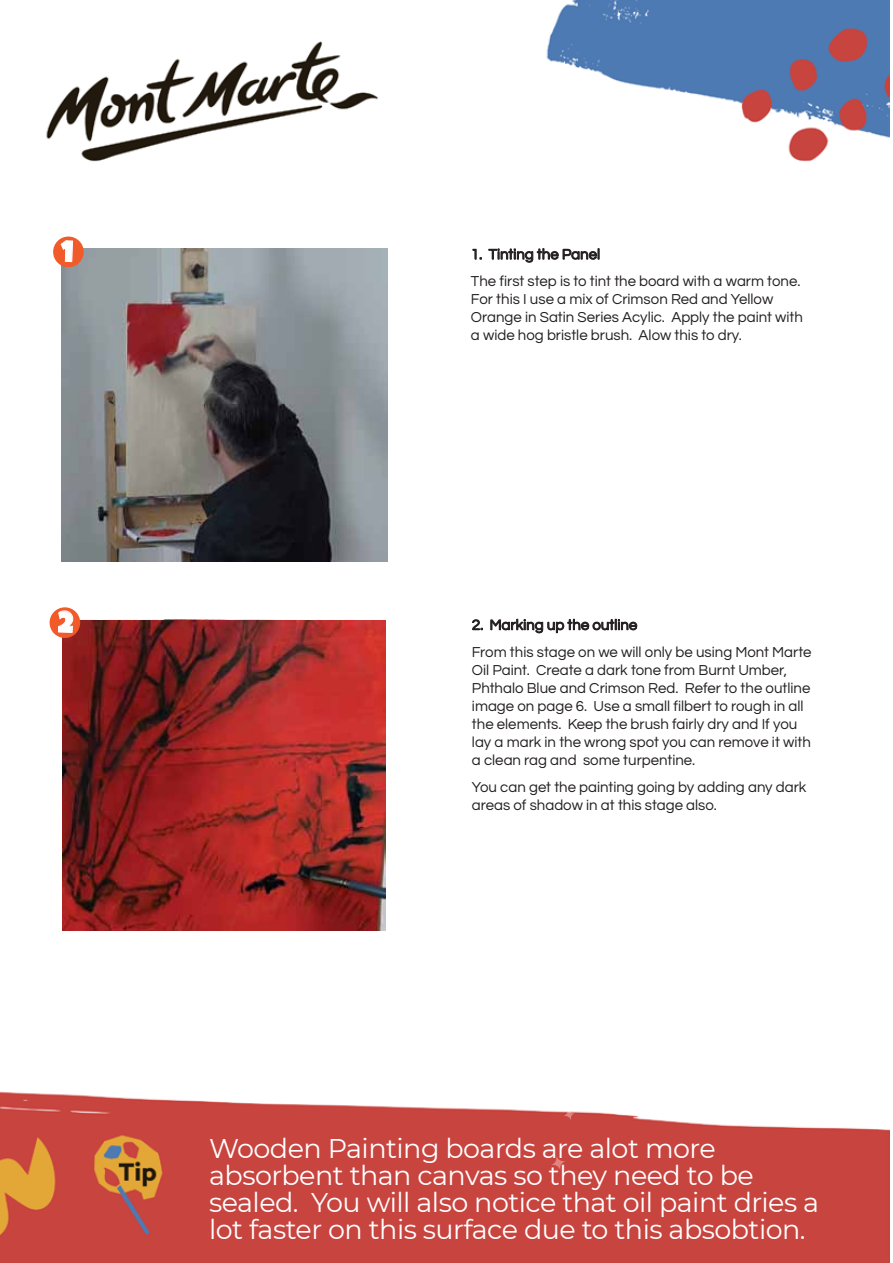
<style>
.page{position:relative;width:893px;height:1263px;background:#fff}
.page>*{position:absolute;margin:0;border:0;box-sizing:border-box;transform-origin:0 0}
.t1{font:29.7px "Luckiest Guy";color:#fff}
.t2{font:27px/27px "Montserrat";letter-spacing:-.02em;color:#fff}
.t3{font:15px/18px "Questrial";color:#231f20}
</style>
<div class="page">
<img style="left:0;top:0;width:890px;height:1263px">
<svg style="left:565px;top:956px;width:117px;height:82px"></svg>
<svg style="left:563px;top:1108px;width:13px;height:13px"></svg>
<div style="left:690px;top:1032px;width:15px;height:14px;background:#fff;border-radius:5px"></div>
<svg style="left:550px;top:1155px;width:16px;height:16px"></svg>
<div style="left:188px;top:924px;width:13px;height:14px;background:#fff;border-radius:3px"></div>
<svg style="left:0;top:991px;width:85px;height:96px"></svg>
<svg style="left:472px;top:248px;width:10px;height:12px"></svg>
<svg style="left:488px;top:248px;width:111px;height:15px"></svg>
<svg style="left:472px;top:619px;width:11px;height:11px"></svg>
<svg style="left:490px;top:618px;width:148px;height:16px"></svg>
<img style="left:61px;top:249px;width:326px;height:313px">
<img style="left:63px;top:621px;width:322px;height:310px">
<div style="left:53px;top:237px;width:31px;height:30px;background:#f15a29;border-radius:50%"></div>
<svg style="left:61px;top:240px;width:12px;height:22px"></svg>
<div style="left:50px;top:607px;width:30px;height:31px;background:#f15a29;border-radius:50%"></div>
<svg style="left:58px;top:611px;width:15px;height:22px"></svg>
<h1 class="t1" style="left:62px;top:232px;width:13px">1</h1>
<h1 class="t1" style="left:58px;top:603px;width:17px">2</h1>
<p class="t3" style="left:471px;top:241px;width:331px;line-height:27px">1. Tinting the Panel<br>The first step is to tint the board with a warm tone.</p>
<p class="t3" style="left:471px;top:291px;width:333px">For this I use a mix of Crimson Red and Yellow<br>Orange in Satin Series Acylic. Apply the paint with a wide hog bristle brush. Alow this to dry.</p>
<p class="t3" style="left:472px;top:612px;width:341px;line-height:27px">2. Marking up the outline<br>From this stage on we will only be using Mont Marte</p>
<p class="t3" style="left:472px;top:661px;width:340px">Oil Paint. Create a dark tone from Burnt Umber, Phthalo Blue and Crimson Red. Refer to the outline image on page 6. Use a small filbert to rough in all the elements. Keep the brush fairly dry and If you lay a mark in the wrong spot you can remove it with a clean rag and some turpentine.</p>
<p class="t3" style="left:472px;top:778px;width:336px">You can get the painting going by adding any dark areas of shadow in at this stage also.</p>
<h2 class="t2" style="left:209px;top:1134px;width:611px">Wooden Painting boards are alot more absorbent than canvas so they need to be sealed. You will also notice that oil paint dries a lot faster on this surface due to this absobtion.</h2>
</div>
